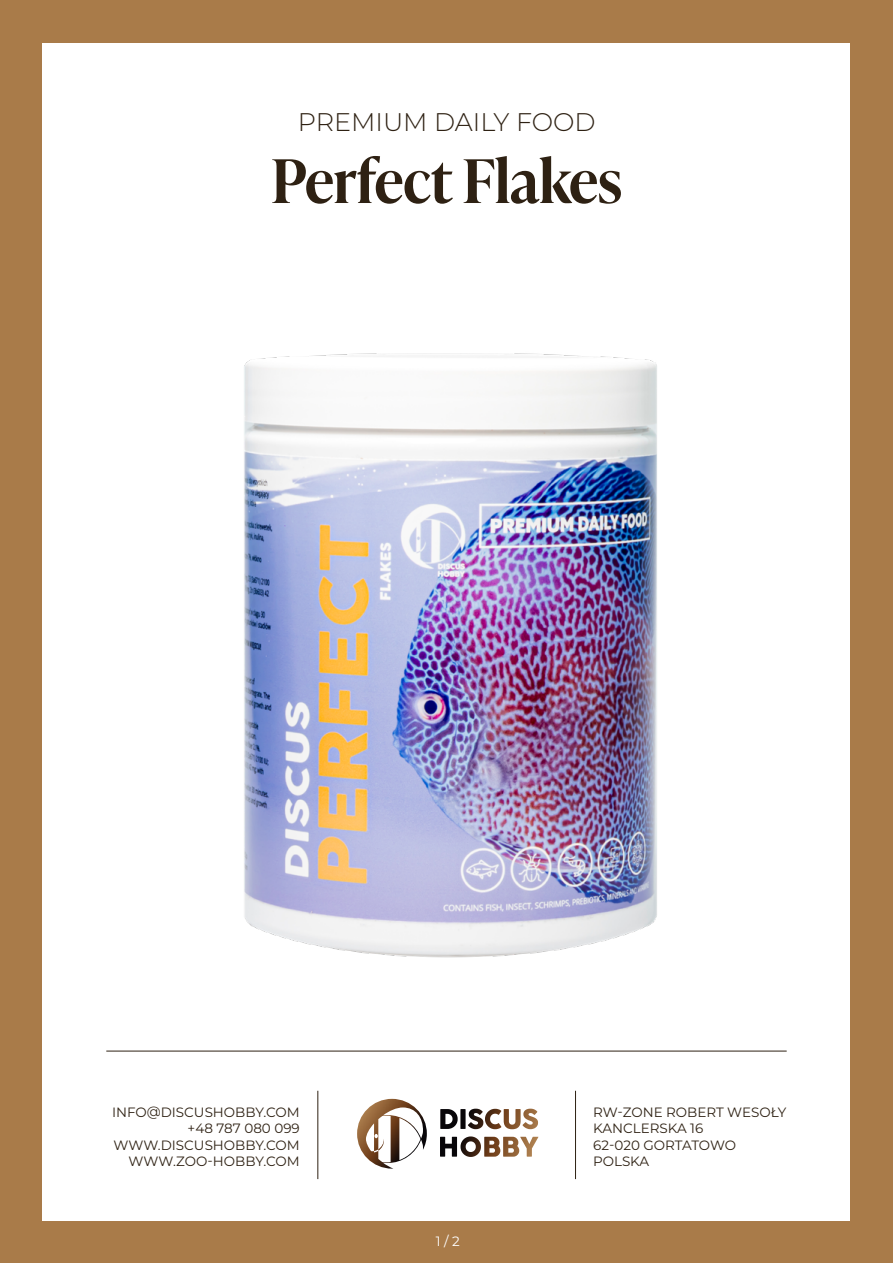
<style>
.page{position:relative;width:893px;height:1263px;background:#a97b49}
.page>*{position:absolute;margin:0;border:0;box-sizing:border-box;transform-origin:0 0}
.t1{font:600 60px "Ivy Presto Headline";color:#2e2113}
.t2{font:300 25.5px "Montserrat";color:#2e2113}
.t3{font:13.5px/16.2px "Montserrat";color:#2e2113}
.t4{font:13.5px "Montserrat";color:#fff}
</style>
<div class="page">
<div style="left:43px;top:43px;width:807px;height:1177px;background:#fff"></div>
<img style="left:244px;top:353px;width:413px;height:605px">
<hr style="left:106px;top:1051px;width:681px;height:1px;background:#2e2113">
<hr style="left:317px;top:1091px;width:1px;height:88px;background:#2e2113">
<hr style="left:575px;top:1091px;width:1px;height:88px;background:#2e2113">
<img style="left:357px;top:1099px;width:70px;height:69px">
<img style="left:440px;top:1109px;width:18px;height:20px">
<img style="left:460px;top:1109px;width:6px;height:20px">
<img style="left:468px;top:1108px;width:15px;height:21px">
<img style="left:485px;top:1109px;width:16px;height:20px">
<img style="left:504px;top:1108px;width:34px;height:21px">
<img style="left:440px;top:1137px;width:17px;height:20px">
<img style="left:460px;top:1136px;width:21px;height:21px">
<img style="left:484px;top:1137px;width:16px;height:20px">
<img style="left:503px;top:1137px;width:35px;height:20px">
<h2 class="t2" style="left:298px;top:105px;width:299px">PREMIUM DAILY FOOD</h2>
<h1 class="t1" style="left:271px;top:138px;width:352px">Perfect Flakes</h1>
<p class="t3" style="left:112px;top:1104px;width:189px;text-align:right">INFO@DISCUSHOBBY.COM +48 787 080 099<br>WWW.DISCUSHOBBY.COM<br>WWW.ZOO-HOBBY.COM</p>
<p class="t4" style="left:436px;top:1232px;width:26px">1 / 2</p>
<p class="t3" style="left:593px;top:1104px;width:195px">RW-ZONE ROBERT WESOŁY<br>KANCLERSKA 16<br>62-020 GORTATOWO<br>POLSKA</p>
</div>
